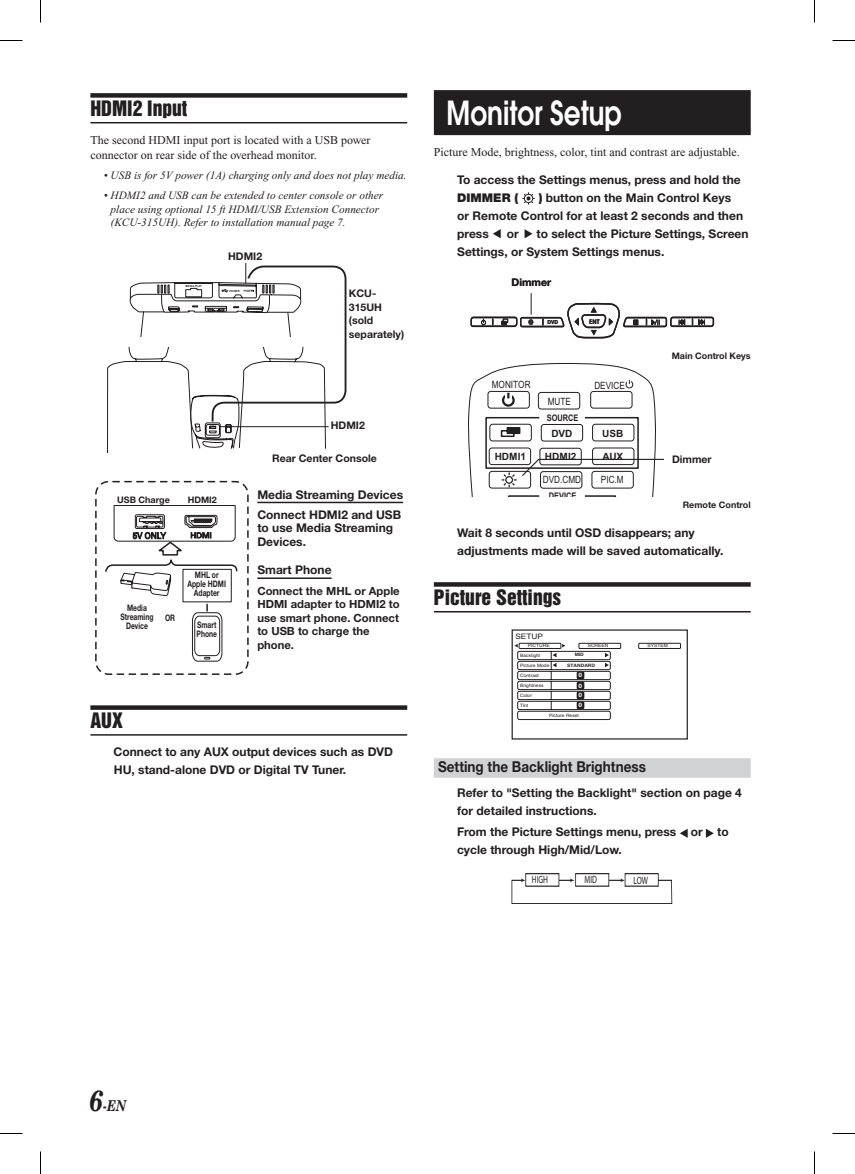
<style>
.page{position:relative;width:855px;height:1174px;background:#fff}
.page>*{position:absolute;margin:0;border:0;box-sizing:border-box;transform-origin:0 0}
.t1{font:600 33px "Avant Garde";color:#fff;scale:.8 1}
.t2{font:19.5px "Helvetica Inserat LT Std";color:#231f20}
.t3{font:700 15px "Helvetica Neue";color:#231f20;scale:.9 1}
.t4{font:italic 700 15px "New Century Schlbk";color:#231f20;scale:.8 1}
.t5{font:700 12px/18px "Helvetica Neue";color:#231f20}
.t6{font:12px/15px "Times";color:#231f20}
.t7{font:900 12px "Helvetica Neue";color:#231f20}
.t8{font:italic 11.25px/13.5px "Times New Roman";color:#231f20}
.t9{font:700 11.25px/13.5px "Helvetica Neue";color:#231f20}
.t10{font:10.65px "Myriad";color:#231f20;scale:.69 1}
.t11{font:700 10.5px/13.5px "Helvetica Neue";color:#231f20}
.t12{font:700 10.05px "Arial";color:#231f20}
.t13{font:10.05px "Arial Narrow";color:#231f20}
.t14{font:700 9px/9px "Helvetica Neue";color:#231f20;text-align:center;scale:.75 1}
.t15{font:700 9px "Helvetica Neue";color:#231f20}
.t16{font:700 9px "Arial";color:#231f20;scale:.82 1}
.t17{font:9px "Arial Narrow";color:#231f20}
.t18{font:7.5px "Helvetica";color:#231f20;scale:1.1 1}
.t19{font:700 6.9px "Myriad Pro";color:#231f20;scale:.89 1}
.t20{font:700 6px/9.9px "Helvetica";color:#fff;text-align:justify;scale:1.1 1}
.t21{font:700 5.85px "Myriad Pro";color:#231f20;scale:.89 1}
.t22{font:4.5px/9.6px "Helvetica";color:#231f20;scale:1.1 1}
.t23{font:700 4.5px "Helvetica";color:#231f20;scale:1.1 1}
.t24{font:700 2.7px "Arial";color:#231f20}
.s1{font-weight:900}
.s2{font-size:30px}
</style>
<div class="page">
<div style="left:434px;top:90px;width:317px;height:45px;background:#231f20"></div>
<div style="left:434px;top:582px;width:317px;height:5px;background:#231f20"></div>
<hr style="left:434px;top:611px;width:317px;height:1px;background:#231f20">
<div style="left:434px;top:758px;width:317px;height:20px;background:#d1d2d4"></div>
<svg style="left:522px;top:192px;width:13px;height:13px"></svg>
<svg style="left:493px;top:229px;width:8px;height:9px"></svg>
<svg style="left:524px;top:229px;width:8px;height:9px"></svg>
<svg style="left:470px;top:293px;width:244px;height:45px"></svg>
<svg style="left:468px;top:363px;width:196px;height:134px"></svg>
<div style="left:512px;top:629px;width:176px;height:110px;border:1px solid #231f20"></div>
<div style="left:519px;top:643px;width:42px;height:6px;border:1px solid #231f20"></div>
<div style="left:579px;top:643px;width:42px;height:6px;border:1px solid #231f20"></div>
<div style="left:638px;top:643px;width:43px;height:6px;border:1px solid #231f20"></div>
<svg style="left:514px;top:644px;width:97px;height:66px"></svg>
<div style="left:517px;top:711px;width:93px;height:9px;border:1px solid #231f20;border-radius:2px"></div>
<svg style="left:680px;top:829px;width:8px;height:9px"></svg>
<svg style="left:706px;top:829px;width:8px;height:9px"></svg>
<svg style="left:512px;top:873px;width:160px;height:31px"></svg>
<div style="left:90px;top:93px;width:317px;height:5px;background:#231f20"></div>
<hr style="left:90px;top:122px;width:317px;height:1px;background:#231f20">
<div style="left:90px;top:705px;width:317px;height:5px;background:#231f20"></div>
<hr style="left:90px;top:734px;width:317px;height:1px;background:#231f20">
<svg style="left:105px;top:505px;width:133px;height:157px"></svg>
<div style="left:95px;top:481px;width:154px;height:194px;border:2px dashed #231f20;border-radius:13px"></div>
<svg style="left:107px;top:263px;width:240px;height:189px"></svg>
<hr style="left:257px;top:502px;width:146px;height:1px;background:#231f20">
<hr style="left:257px;top:577px;width:75px;height:2px;background:#231f20">
<hr style="left:220px;top:426px;width:109px;height:1px;background:#231f20">
<svg style="left:0;top:40px;width:22px;height:1px"></svg>
<svg style="left:832px;top:40px;width:23px;height:1px"></svg>
<svg style="left:0;top:1133px;width:22px;height:1px"></svg>
<svg style="left:832px;top:1133px;width:23px;height:1px"></svg>
<svg style="left:40px;top:0;width:1px;height:22px"></svg>
<svg style="left:40px;top:1151px;width:1px;height:23px"></svg>
<svg style="left:814px;top:0;width:1px;height:22px"></svg>
<svg style="left:814px;top:1151px;width:1px;height:23px"></svg>
<h2 class="t2" style="left:90px;top:97px;width:98px">HDMI2 Input</h2>
<p class="t6" style="left:90px;top:132px;width:76px">The second HDMI</p>
<p class="t6" style="left:90px;top:132px;width:282px;text-indent:93px">input port is located with a US B power connector on rear side of the overhead monitor.</p>
<p class="t8" style="left:104px;top:169px;width:304px">• USB is for 5V power (1A) charging only and does not play media.</p>
<p class="t8" style="left:111px;top:189px;width:274px;text-indent:-7px">• HDMI2 and USB can be extended to center console or other place using optional 15 ft HDMI/USB Extension Connector (KCU-315UH). Refer to installation manual page 7.</p>
<p class="t24" style="left:186px;top:285px;width:18px">MEDIA PLAY</p>
<p class="t11" style="left:228px;top:249px;width:36px">HDMI2</p>
<p class="t24" style="left:229px;top:289px;width:12px">POWER</p>
<p class="t11" style="left:349px;top:287px;width:57px">KCU-<br>315UH (sold separately)</p>
<p class="t11" style="left:331px;top:418px;width:36px">HDMI2</p>
<p class="t11" style="left:272px;top:452px;width:106px">Rear Center Console</p>
<p class="t15" style="left:117px;top:495px;width:54px">USB Charge</p>
<p class="t15" style="left:188px;top:495px;width:31px">HDMI2</p>
<p class="t14" style="left:120px;top:603px;width:45px">Media<br>Streaming<br>Device</p>
<p class="t14" style="left:165px;top:613px;width:15px">OR</p>
<p class="t14" style="left:188px;top:570px;width:53px">MHL or<br>Apple HDMI<br>Adapter</p>
<p class="t14" style="left:197px;top:620px;width:29px;text-align:left">Smart<br>Phone</p>
<p class="t5" style="left:257px;top:484px;width:147px;line-height:20.2px">Media Streaming Devices<br>Connect HDMI2 and USB</p>
<p class="t5" style="left:257px;top:521px;width:137px;line-height:13.5px">to use Media Streaming<br>Devices.</p>
<p class="t5" style="left:257px;top:561px;width:76px">Smart Phone</p>
<p class="t9" style="left:257px;top:584px;width:144px">Connect the MHL or Apple<br>HDMI adapter to HDMI2 to use smart phone. Connect to USB to charge the phone.</p>
<h2 class="t2" style="left:90px;top:709px;width:34px">AUX</h2>
<p class="t5" style="left:114px;top:743px;width:281px">Connect to any AUX output devices such as DVD<br>HU, stand-alone DVD or Digital TV Tuner.</p>
<h1 class="t1" style="left:447px;top:91px;width:221px">Monitor Setup</h1>
<p class="t6" style="left:434px;top:144px;width:307px">Picture Mode, brightness, color, tint and contrast are adjustable.</p>
<p class="t5" style="left:457px;top:171px;width:285px">To access the Settings menus, press and hold the</p>
<p class="t7" style="left:457px;top:191px;width:63px">DIMMER (</p>
<p class="t5" style="left:457px;top:189px;width:287px;text-indent:81px"><span class="s1">)</span> button on the Main Control Keys or Remote Control for at least 2 seconds and then press</p>
<p class="t5" style="left:457px;top:225px;width:293px;text-indent:79px">to select the Picture Settings, Screen<br>Settings, or System Settings menus.</p>
<p class="t5" style="left:507px;top:225px;width:13px">or</p>
<p class="t11" style="left:511px;top:275px;width:41px">Dimmer</p>
<p class="t21" style="left:547px;top:318px;width:13px">DVD</p>
<p class="t19" style="left:589px;top:317px;width:14px">ENT</p>
<p class="t13" style="left:492px;top:377px;width:40px">MONITOR</p>
<p class="t13" style="left:548px;top:394px;width:25px">MUTE</p>
<p class="t16" style="left:547px;top:412px;width:40px">SOURCE</p>
<p class="t12" style="left:551px;top:427px;width:23px">DVD</p>
<p class="t13" style="left:594px;top:378px;width:32px">DEVICE</p>
<p class="t12" style="left:602px;top:427px;width:23px">USB</p>
<p class="t15" style="left:672px;top:350px;width:80px">Main Control Keys</p>
<p class="t12" style="left:495px;top:450px;width:33px">HDMI1</p>
<p class="t12" style="left:545px;top:450px;width:33px">HDMI2</p>
<p class="t12" style="left:602px;top:450px;width:22px">AUX</p>
<p class="t13" style="left:543px;top:472px;width:40px">DVD.CMD</p>
<p class="t13" style="left:601px;top:472px;width:24px">PIC.M</p>
<p class="t11" style="left:672px;top:452px;width:41px">Dimmer</p>
<p class="t15" style="left:683px;top:499px;width:69px">Remote Control</p>
<p class="t5" style="left:457px;top:523px;width:268px">Wait 8 seconds until OSD disappears; any adjustments made will be saved automatically.</p>
<h2 class="t2" style="left:434px;top:586px;width:129px">Picture Settings</h2>
<p class="t18" style="left:515px;top:631px;width:27px">SETUP</p>
<p class="t22" style="left:520px;top:641px;width:28px;text-indent:8px">PICTURE<br>Backlight</p>
<p class="t23" style="left:575px;top:651px;width:10px">MID</p>
<p class="t16" style="left:549px;top:490px;width:35px">DEVICE</p>
<p class="t17" style="left:489px;top:526px;width:17px">EPG</p>
<p class="t17" style="left:612px;top:526px;width:26px">SETUP</p>
<p class="t16" style="left:496px;top:542px;width:30px">TOP.M</p>
<p class="t16" style="left:602px;top:542px;width:28px">MENU</p>
<p class="t16" style="left:501px;top:594px;width:23px">DISP</p>
<p class="t16" style="left:531px;top:629px;width:15px">CH</p>
<p class="t22" style="left:588px;top:641px;width:20px">SCREEN</p>
<p class="t22" style="left:647px;top:641px;width:20px">SYSTEM</p>
<p class="t22" style="left:520px;top:661px;width:28px">Picture Mode</p>
<p class="t23" style="left:567px;top:662px;width:27px">STANDARD</p>
<p class="t22" style="left:520px;top:671px;width:19px">Contrast</p>
<p class="t20" style="left:578px;top:670px;width:5px">0<br>0<br>0<br>0</p>
<p class="t22" style="left:520px;top:681px;width:23px">Brightness</p>
<p class="t22" style="left:520px;top:691px;width:12px">Color</p>
<p class="t22" style="left:520px;top:701px;width:9px">Tint</p>
<p class="t22" style="left:549px;top:710px;width:29px">Picture Reset</p>
<p class="t3" style="left:438px;top:758px;width:232px">Setting the Backlight Brightness</p>
<p class="t5" style="left:457px;top:783px;width:286px">Refer to "Setting the Backlight" section on page 4 for detailed instructions.</p>
<p class="t5" style="left:457px;top:823px;width:273px">From the Picture Settings menu, press or to cycle through High/Mid/Low.</p>
<p class="t10" style="left:532px;top:874px;width:25px">HIGH</p>
<p class="t10" style="left:585px;top:874px;width:20px">MID</p>
<p class="t10" style="left:634px;top:875px;width:23px">LOW</p>
<p class="t12" style="left:504px;top:761px;width:7px">9</p>
<p class="t12" style="left:541px;top:761px;width:7px">0</p>
<p class="t12" style="left:573px;top:761px;width:18px">+10</p>
<p class="t12" style="left:609px;top:761px;width:22px">CLR</p>
<p class="t12" style="left:537px;top:810px;width:55px">RUE-4159H</p>
<p class="t4" style="left:89px;top:1096px;width:48px"><span class="s2">6</span>-EN</p>
</div>
